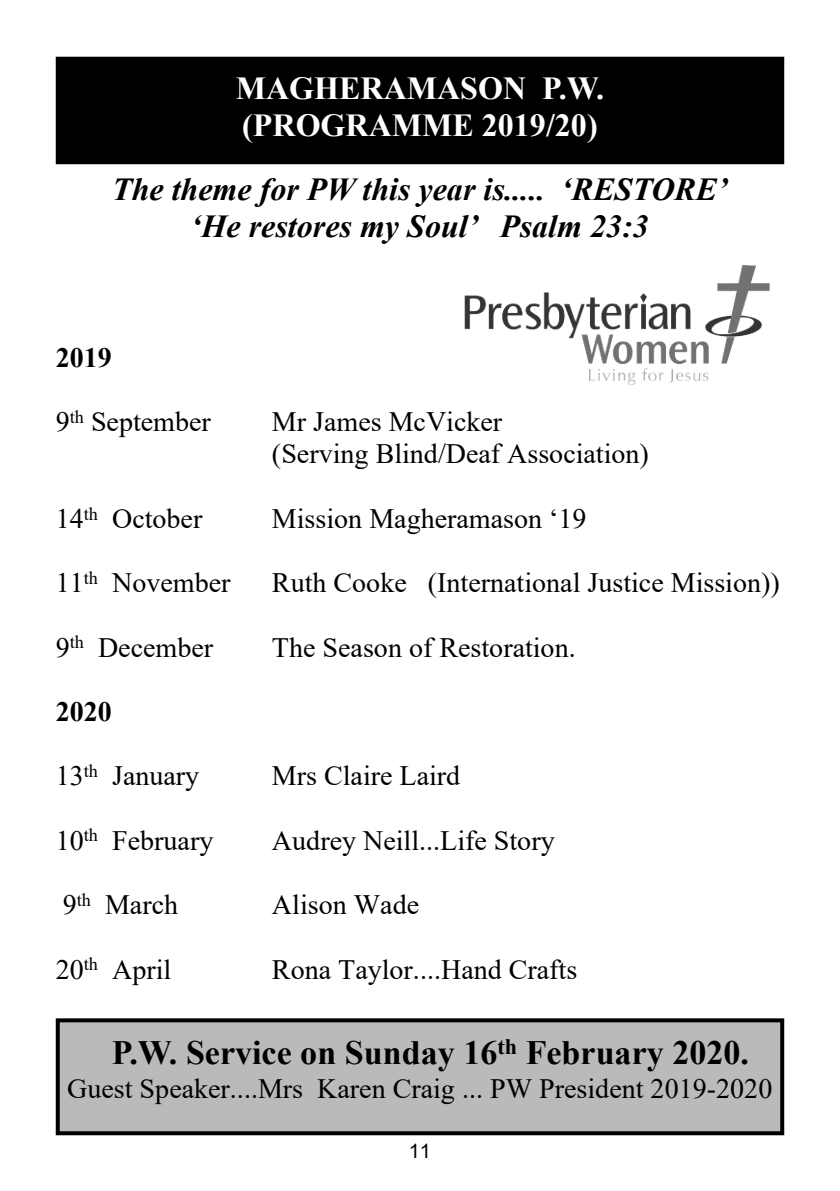
<style>
.page{position:relative;width:840px;height:1191px;background:#fff}
.page>*{position:absolute;margin:0;border:0;box-sizing:border-box;transform-origin:0 0}
.t1{font:700 34px "Times New Roman";color:#000}
.t2{font:italic 700 32px/36.8px "Times New Roman";color:#000;text-align:center}
.t3{font:700 32px/36.8px "Times New Roman";color:#fff}
.t4{font:28px/32.2px "Times New Roman";color:#000}
.t5{font:700 28px "Times New Roman";color:#000}
.t6{font:20px "Arial";color:#000}
</style>
<div class="page">
<div style="left:56px;top:57px;width:727px;height:107px;background:#000"></div>
<div style="left:56px;top:1018px;width:727px;height:117px;background:#bababa;border:4px solid #000"></div>
<img style="left:464px;top:265px;width:306px;height:121px">
<p class="t3" style="left:236px;top:73px;width:369px">MAGHERAMASON P.W. (PROGRAMME 2019/20)</p>
<p class="t2" style="left:112px;top:174px;width:617px">The theme for PW this year is..... ‘RESTORE’ ‘He restores my Soul’ Psalm 23:3</p>
<p class="t5" style="left:56px;top:348px;width:58px">2019</p>
<p class="t4" style="left:56px;top:408px;width:156px">9<sup>th</sup> September</p>
<p class="t4" style="left:272px;top:408px;width:378px">Mr James McVicker<br>(Serving Blind/Deaf Association)</p>
<p class="t4" style="left:56px;top:505px;width:148px">14<sup>th</sup> October</p>
<p class="t4" style="left:272px;top:505px;width:316px">Mission Magheramason ‘19</p>
<p class="t4" style="left:56px;top:569px;width:176px">11<sup>th</sup> November</p>
<p class="t4" style="left:272px;top:569px;width:509px">Ruth Cooke (International Justice Mission))</p>
<p class="t4" style="left:56px;top:634px;width:159px">9<sup>th</sup> December</p>
<p class="t4" style="left:272px;top:634px;width:305px">The Season of Restoration.</p>
<p class="t5" style="left:56px;top:702px;width:58px">2020</p>
<p class="t4" style="left:56px;top:762px;width:145px">13<sup>th</sup> January</p>
<p class="t4" style="left:272px;top:762px;width:190px">Mrs Claire Laird</p>
<p class="t4" style="left:56px;top:827px;width:159px">10<sup>th</sup> February</p>
<p class="t4" style="left:272px;top:827px;width:284px">Audrey Neill...Life Story</p>
<p class="t4" style="left:63px;top:891px;width:117px">9<sup>th</sup> March</p>
<p class="t4" style="left:272px;top:891px;width:149px">Alison Wade</p>
<p class="t4" style="left:56px;top:955px;width:117px">20<sup>th</sup> April</p>
<p class="t4" style="left:272px;top:955px;width:307px">Rona Taylor....Hand Crafts</p>
<p class="t1" style="left:112px;top:1041px;width:638px">P.W. Service on Sunday 16<sup>th</sup> February 2020.</p>
<p class="t4" style="left:67px;top:1075px;width:706px">Guest Speaker....Mrs Karen Craig ... PW President 2019-2020</p>
<p class="t6" style="left:408px;top:1143px;width:24px">11</p>
</div>
